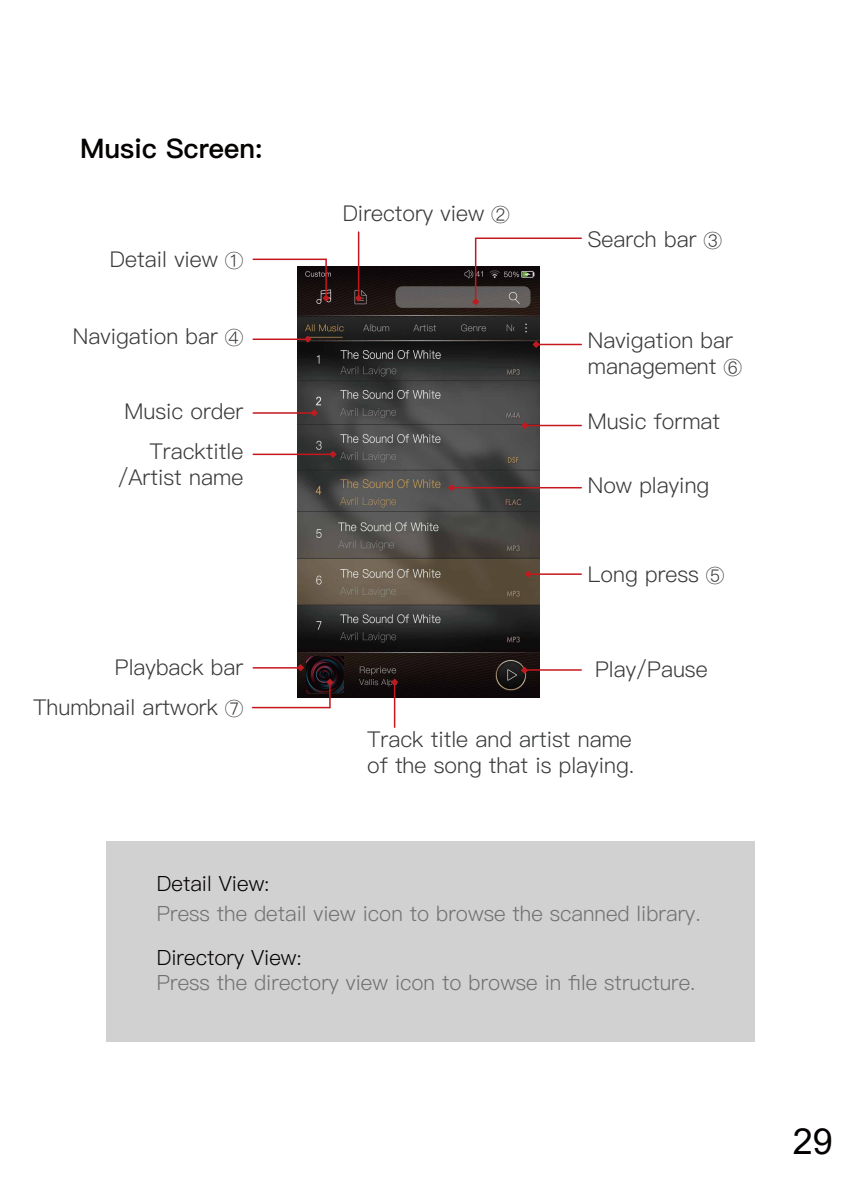
<style>
.page{position:relative;width:849px;height:1188px;background:#fff}
.page>*{position:absolute;margin:0;border:0;box-sizing:border-box;transform-origin:0 0}
.t1{font:36px "Arial";color:#040000}
.t2{font:27px "Ping Fang SC Heavy";color:#050101}
.t3{font:21.9px/26.1px "Ping Fang SC Regular";color:#393a3a;text-align:right}
.t4{font:21px "Ping Fang SC Regular";color:#727171}
.t5{font:21px "Ping Fang SC Regular";color:#040000}
.s1{font-size:18px}
</style>
<div class="page">
<img style="left:297px;top:267px;width:243px;height:431px">
<img style="left:297px;top:342px;width:242px;height:309px">
<img style="left:307px;top:657px;width:36px;height:36px">
<div style="left:106px;top:841px;width:649px;height:201px;background:#d1d1d1"></div>
<svg style="left:355px;top:295px;width:7px;height:7px"></svg>
<hr style="left:358px;top:232px;width:1px;height:66px;background:#c6171e">
<svg style="left:322px;top:295px;width:8px;height:7px"></svg>
<hr style="left:325px;top:259px;width:2px;height:39px;background:#c6171e">
<svg style="left:472px;top:237px;width:110px;height:68px"></svg>
<svg style="left:533px;top:341px;width:7px;height:7px"></svg>
<hr style="left:536px;top:344px;width:45px;height:1px;background:#c6171e">
<svg style="left:448px;top:484px;width:7px;height:7px"></svg>
<svg style="left:521px;top:422px;width:7px;height:7px"></svg>
<hr style="left:452px;top:487px;width:129px;height:1px;background:#c6171e">
<hr style="left:525px;top:425px;width:56px;height:1px;background:#c6171e">
<svg style="left:525px;top:571px;width:7px;height:7px"></svg>
<hr style="left:528px;top:573px;width:53px;height:2px;background:#c6171e">
<svg style="left:304px;top:336px;width:8px;height:7px"></svg>
<hr style="left:253px;top:339px;width:55px;height:1px;background:#c6171e">
<svg style="left:311px;top:409px;width:7px;height:8px"></svg>
<hr style="left:253px;top:412px;width:61px;height:2px;background:#c6171e">
<svg style="left:329px;top:451px;width:8px;height:7px"></svg>
<hr style="left:253px;top:454px;width:80px;height:1px;background:#c6171e">
<hr style="left:253px;top:259px;width:73px;height:1px;background:#c6171e">
<svg style="left:297px;top:664px;width:7px;height:7px"></svg>
<hr style="left:253px;top:667px;width:48px;height:2px;background:#c6171e">
<svg style="left:521px;top:667px;width:7px;height:7px"></svg>
<hr style="left:525px;top:669px;width:56px;height:2px;background:#c6171e">
<svg style="left:326px;top:679px;width:8px;height:7px"></svg>
<hr style="left:253px;top:707px;width:77px;height:1px;background:#c6171e">
<hr style="left:329px;top:683px;width:2px;height:25px;background:#c6171e">
<svg style="left:391px;top:679px;width:7px;height:7px"></svg>
<hr style="left:394px;top:683px;width:1px;height:44px;background:#c6171e">
<p class="t2" style="left:80px;top:132px;width:184px">Music Screen:</p>
<p class="t3" style="left:110px;top:246px;width:135px">Detail view <span class="s1">①</span></p>
<p class="t3" style="left:73px;top:324px;width:172px">Navigation bar <span class="s1">④</span></p>
<p class="t3" style="left:125px;top:391px;width:120px;line-height:40.2px">Music order<br>Tracktitle</p>
<p class="t3" style="left:118px;top:465px;width:127px">/Artist name</p>
<p class="t3" style="left:343px;top:200px;width:168px">Directory view <span class="s1">②</span></p>
<p class="t3" style="left:588px;top:226px;width:135px">Search bar <span class="s1">③</span></p>
<p class="t3" style="left:588px;top:327px;width:155px;text-align:left">Navigation bar management <span class="s1">⑥</span></p>
<p class="t3" style="left:588px;top:408px;width:134px">Music format</p>
<p class="t3" style="left:588px;top:472px;width:123px">Now playing</p>
<p class="t3" style="left:588px;top:561px;width:138px">Long press <span class="s1">⑤</span></p>
<p class="t3" style="left:33px;top:648px;width:212px;line-height:39.3px">Playback bar<br>Thumbnail artwork <span class="s1">⑦</span></p>
<p class="t3" style="left:595px;top:656px;width:114px">Play/Pause</p>
<p class="t3" style="left:367px;top:726px;width:269px;text-align:left">Track title and artist name of the song that is playing.</p>
<p class="t5" style="left:157px;top:871px;width:114px">Detail View:</p>
<p class="t4" style="left:157px;top:901px;width:545px">Press the detail view icon to browse the scanned library.</p>
<p class="t5" style="left:157px;top:945px;width:147px">Directory View:</p>
<p class="t4" style="left:157px;top:970px;width:540px">Press the directory view icon to browse in file structure.</p>
<h1 class="t1" style="left:793px;top:1117px;width:42px">29</h1>
</div>
